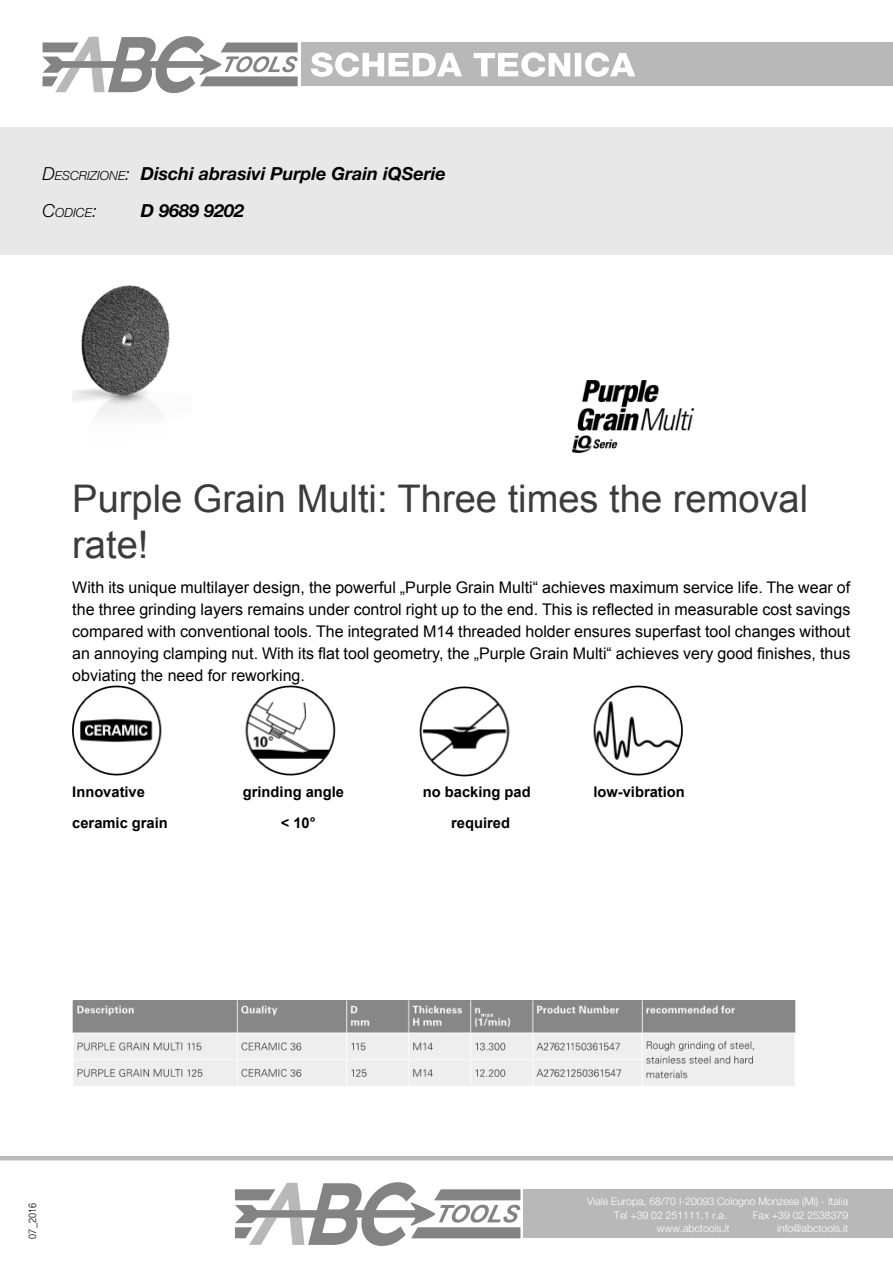
<style>
.page{position:relative;width:893px;height:1263px;background:#fff}
.page>*{position:absolute;margin:0;border:0;box-sizing:border-box;transform-origin:0 0}
.t1{font:38.1px/46px "Arial";color:#3c3c3c}
.t2{font:italic 700 18px/37.5px "Helvetica Amos";color:#000}
.t3{font:16.05px/22px "Arial";color:#000;text-align:justify}
.t4{font:700 14.7px "Arial";color:#000}
.t5{font:italic 300 12.6px "Helvetica Amos";color:#000}
.t6{font:300 10.5px/13.5px "Helvetica Amos";color:#fff}
.t7{font:300 10.5px "Helvetica Amos Cond";color:#000}
.s1{font-weight:300}
.s2{font-weight:300;font-size:12.6px}
.s3{font-size:18px}
</style>
<div class="page">
<svg style="left:43px;top:36px;width:255px;height:57px"></svg>
<div style="left:301px;top:43px;width:592px;height:43px;background:#b8b8b8"></div>
<svg style="left:235px;top:1182px;width:285px;height:64px"></svg>
<div style="left:523px;top:1189px;width:370px;height:49px;background:#b8b8b8"></div>
<div style="left:0;top:128px;width:893px;height:127px;background:#e8e8e8"></div>
<hr style="left:0;top:1156px;width:893px;height:4px;background:#bbb">
<img style="left:72px;top:285px;width:98px;height:133px">
<img style="left:573px;top:380px;width:120px;height:72px">
<img style="left:72px;top:686px;width:611px;height:91px">
<img style="left:72px;top:1000px;width:723px;height:85px">
<svg style="left:311px;top:52px;width:324px;height:25px"></svg>
<p class="t2" style="left:43px;top:155px;width:405px"><span class="s1">D</span><span class="s2">ESCRIZIONE</span><span class="s1">:</span> Dischi abrasivi Purple Grain iQSerie</p>
<p class="t5" style="left:43px;top:206px;width:56px"><span class="s3">C</span>ODICE<span class="s3">:</span></p>
<p class="t2" style="left:141px;top:192px;width:105px">D 9689 9202</p>
<p class="t2" style="left:141px;top:155px;width:120px">X<br>X XXXX XXXX</p>
<p class="t1" style="left:72px;top:475px;width:737px">Purple Grain Multi: Three times the removal rate!</p>
<p class="t3" style="left:72px;top:576px;width:780px">With its unique multilayer design, the powerful „Purple Grain Multi“ achieves maximum service life. The wear of the three grinding layers remains under control right up to the end. This is reflected in measurable cost savings compared with conventional tools. The integrated M14 threaded holder ensures superfast tool changes without an annoying clamping nut. With its flat tool geometry, the „Purple Grain Multi“ achieves very good finishes, thus obviating the need for reworking.</p>
<p class="t4" style="left:72px;top:782px;width:74px">Innovative</p>
<p class="t4" style="left:243px;top:782px;width:103px">grinding angle</p>
<p class="t4" style="left:423px;top:782px;width:109px">no backing pad</p>
<p class="t4" style="left:593px;top:782px;width:93px">low-vibration</p>
<p class="t4" style="left:72px;top:813px;width:97px">ceramic grain</p>
<p class="t4" style="left:281px;top:813px;width:36px">&lt; 10°</p>
<p class="t4" style="left:451px;top:813px;width:60px">required</p>
<p class="t7" style="left:26px;top:1238px;width:37px;rotate:-90deg">07_2016</p>
<p class="t6" style="left:614px;top:1195px;width:235px;text-indent:-27px">Viale Europa, 68/70 I-20093 Cologno Monzese (MI) - Italia<br>Tel +39 02 251111.1 r.a.</p>
<p class="t6" style="left:753px;top:1208px;width:97px">Fax +39 02 2538379</p>
<p class="t6" style="left:657px;top:1222px;width:74px">www.abctools.it</p>
<p class="t6" style="left:777px;top:1222px;width:73px">info@abctools.it</p>
</div>
